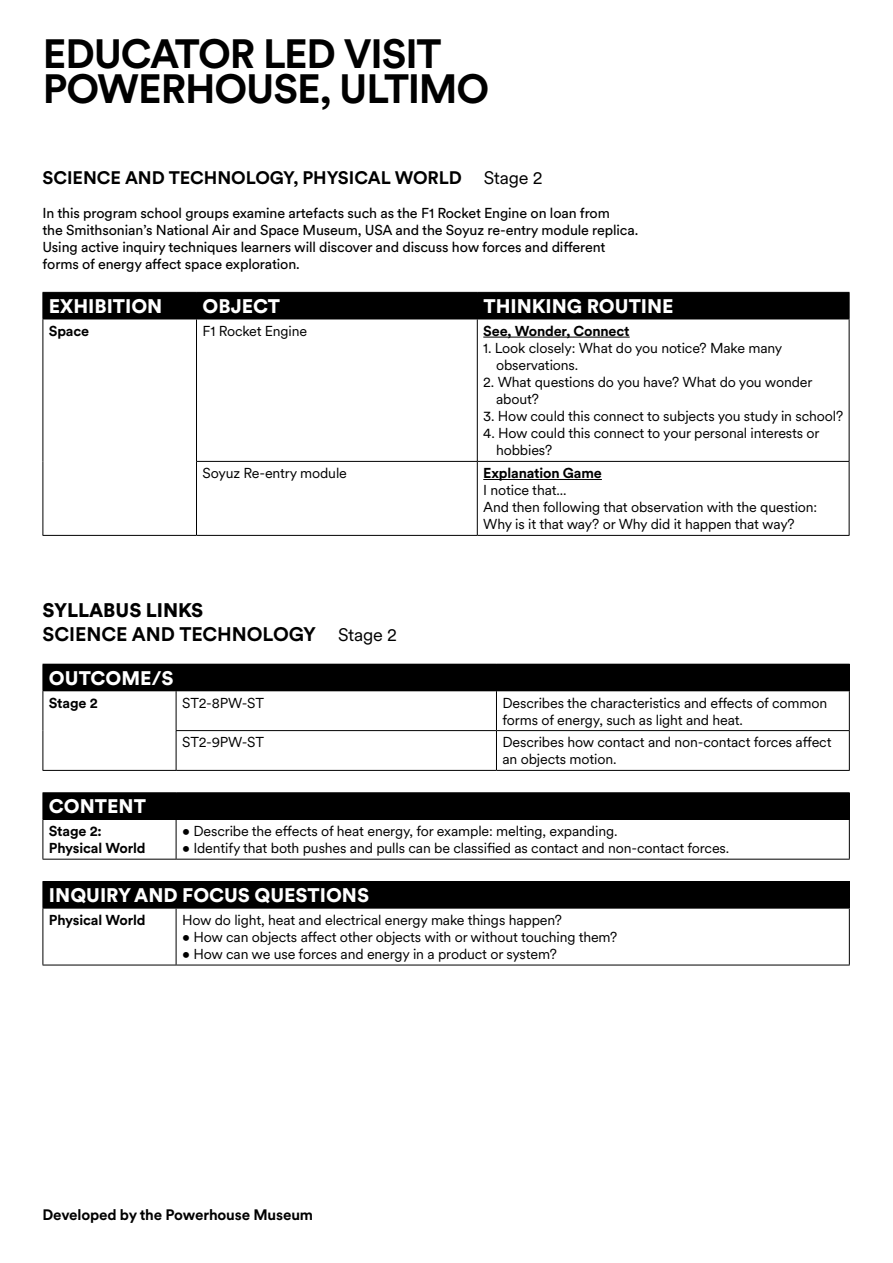
<style>
.page{position:relative;width:893px;height:1263px;background:#fff}
.page>*{position:absolute;margin:0;border:0;box-sizing:border-box;transform-origin:0 0}
.Title_27_23pt{font:700 40.5px/34.5px "Circular XX";letter-spacing:-.03em;color:#000}
.Subhead_13pt{font:900 19.5px "Circular XX";color:#fff}
.t1{font:700 19.5px/23.4px "Circular XX";letter-spacing:-.005em;color:#000}
.t2{font:700 18px "Circular XX";letter-spacing:-.005em;color:#000}
.t3{font:700 15px "Circular XX";letter-spacing:-.01em;color:#000}
.Bodytext_9_5pt{font:14.25px/17.1px "Circular XX";letter-spacing:-.01em;color:#000}
.Bodytext_9_5pt-2{font:14.25px/17.1px "Circular XX";letter-spacing:-.01em;color:#000}
.Bodytext_9_5pt-3{font:700 14.25px/17.1px "Circular XX";letter-spacing:-.01em;color:#000}
.s1{font-weight:400}
.s2{font-weight:900}
.s3{font-weight:400;font-size:18px}
</style>
<div class="page">
<div style="left:43px;top:292px;width:807px;height:27px;background:#000"></div>
<hr style="left:43px;top:319px;width:153px;height:1px;background:#000">
<hr style="left:43px;top:319px;width:1px;height:142px;background:#000">
<hr style="left:43px;top:461px;width:1px;height:74px;background:#000">
<hr style="left:43px;top:535px;width:153px;height:1px;background:#000">
<hr style="left:196px;top:319px;width:281px;height:1px;background:#000">
<hr style="left:196px;top:319px;width:1px;height:142px;background:#000">
<hr style="left:477px;top:319px;width:372px;height:1px;background:#000">
<hr style="left:477px;top:319px;width:1px;height:142px;background:#000">
<hr style="left:849px;top:319px;width:1px;height:142px;background:#000">
<hr style="left:196px;top:461px;width:281px;height:1px;background:#000">
<hr style="left:196px;top:462px;width:1px;height:73px;background:#000">
<hr style="left:477px;top:461px;width:372px;height:1px;background:#000">
<hr style="left:477px;top:462px;width:1px;height:73px;background:#000">
<hr style="left:849px;top:462px;width:1px;height:73px;background:#000">
<hr style="left:196px;top:535px;width:281px;height:1px;background:#000">
<hr style="left:477px;top:535px;width:372px;height:1px;background:#000">
<hr style="left:483px;top:337px;width:147px;height:1px;background:#000">
<hr style="left:483px;top:479px;width:119px;height:1px;background:#000">
<div style="left:43px;top:664px;width:806px;height:27px;background:#000"></div>
<svg style="left:849px;top:664px;width:1px;height:26px"></svg>
<hr style="left:43px;top:691px;width:1px;height:40px;background:#000">
<hr style="left:43px;top:731px;width:1px;height:39px;background:#000">
<hr style="left:43px;top:770px;width:133px;height:1px;background:#000">
<hr style="left:176px;top:691px;width:1px;height:39px;background:#000">
<hr style="left:496px;top:690px;width:354px;height:1px;background:#000">
<hr style="left:496px;top:691px;width:1px;height:39px;background:#000">
<hr style="left:849px;top:691px;width:1px;height:39px;background:#000">
<hr style="left:176px;top:730px;width:320px;height:1px;background:#000">
<hr style="left:176px;top:731px;width:1px;height:39px;background:#000">
<hr style="left:496px;top:730px;width:354px;height:1px;background:#000">
<hr style="left:496px;top:731px;width:1px;height:39px;background:#000">
<hr style="left:849px;top:731px;width:1px;height:39px;background:#000">
<hr style="left:176px;top:770px;width:320px;height:1px;background:#000">
<hr style="left:496px;top:770px;width:354px;height:1px;background:#000">
<div style="left:43px;top:793px;width:806px;height:26px;background:#000"></div>
<hr style="left:43px;top:792px;width:133px;height:1px;background:#000">
<hr style="left:176px;top:792px;width:674px;height:1px;background:#000">
<svg style="left:849px;top:793px;width:1px;height:26px"></svg>
<hr style="left:43px;top:819px;width:133px;height:1px;background:#000">
<hr style="left:43px;top:820px;width:1px;height:39px;background:#000">
<hr style="left:176px;top:819px;width:674px;height:1px;background:#000">
<hr style="left:176px;top:820px;width:1px;height:39px;background:#000">
<hr style="left:849px;top:820px;width:1px;height:39px;background:#000">
<hr style="left:43px;top:859px;width:133px;height:1px;background:#000">
<hr style="left:176px;top:859px;width:674px;height:1px;background:#000">
<div style="left:43px;top:881px;width:806px;height:27px;background:#000"></div>
<hr style="left:176px;top:881px;width:674px;height:1px;background:#000">
<svg style="left:849px;top:882px;width:1px;height:26px"></svg>
<hr style="left:43px;top:908px;width:133px;height:1px;background:#000">
<hr style="left:43px;top:908px;width:1px;height:57px;background:#000">
<hr style="left:176px;top:908px;width:674px;height:1px;background:#000">
<hr style="left:176px;top:908px;width:1px;height:57px;background:#000">
<hr style="left:849px;top:908px;width:1px;height:57px;background:#000">
<hr style="left:43px;top:965px;width:133px;height:1px;background:#000">
<hr style="left:176px;top:965px;width:674px;height:1px;background:#000">
<p class="Title_27_23pt" style="left:43px;top:35px;width:448px">EDUCATOR LED VISIT<br>POWERHOUSE, ULTIMO</p>
<p class="t2" style="left:43px;top:165px;width:502px">SCIENCE AND TECHNOLOGY, PHYSICAL WORLD <span class="s1">Stage 2</span></p>
<p class="Bodytext_9_5pt-2" style="left:43px;top:204px;width:597px">In this program school groups examine artefacts such as the F1 Rocket Engine on loan from<br>the Smithsonian’s National Air and Space Museum, USA and the Soyuz re-entry module replica.<br>Using active inquiry techniques learners will discover and discuss how forces and different forms of energy affect space exploration.</p>
<p class="Subhead_13pt" style="left:49px;top:292px;width:115px">EXHIBITION</p>
<p class="Subhead_13pt" style="left:203px;top:292px;width:79px">OBJECT</p>
<p class="Subhead_13pt" style="left:483px;top:292px;width:192px">THINKING ROUTINE</p>
<p class="Bodytext_9_5pt-3" style="left:49px;top:321px;width:42px">Space</p>
<p class="Bodytext_9_5pt" style="left:202px;top:322px;width:106px">F1 Rocket Engine</p>
<p class="Bodytext_9_5pt-3" style="left:483px;top:321px;width:148px">See, Wonder, Connect</p>
<p class="Bodytext_9_5pt" style="left:496px;top:339px;width:288px;text-indent:-13px">1. Look closely: What do you notice? Make many observations.</p>
<p class="Bodytext_9_5pt" style="left:496px;top:373px;width:318px;text-indent:-13px">2. What questions do you have? What do you wonder about?</p>
<p class="Bodytext_9_5pt" style="left:483px;top:407px;width:361px">3. How could this connect to subjects you study in school?</p>
<p class="Bodytext_9_5pt" style="left:496px;top:424px;width:325px;text-indent:-13px">4. How could this connect to your personal interests or hobbies?</p>
<p class="Bodytext_9_5pt" style="left:202px;top:464px;width:146px">Soyuz Re-entry module</p>
<p class="Bodytext_9_5pt-3" style="left:483px;top:464px;width:120px">Explanation Game</p>
<p class="Bodytext_9_5pt" style="left:483px;top:481px;width:85px">I notice that...</p>
<p class="Bodytext_9_5pt" style="left:483px;top:498px;width:335px">And then following that observation with the question:</p>
<p class="Bodytext_9_5pt" style="left:483px;top:515px;width:313px">Why is it that way? or Why did it happen that way?</p>
<p class="t1" style="left:43px;top:598px;width:356px"><span class="s2">SYLLABUS LINKS<br></span>SCIENCE AND TECHNOLOGY <span class="s3">Stage 2</span></p>
<p class="Subhead_13pt" style="left:49px;top:664px;width:126px">OUTCOME/S</p>
<p class="Bodytext_9_5pt-3" style="left:49px;top:693px;width:50px">Stage 2</p>
<p class="Bodytext_9_5pt" style="left:182px;top:693px;width:84px">ST2-8PW-ST</p>
<p class="Bodytext_9_5pt" style="left:502px;top:693px;width:326px">Describes the characteristics and effects of common forms of energy, such as light and heat.</p>
<p class="Bodytext_9_5pt" style="left:182px;top:733px;width:84px">ST2-9PW-ST</p>
<p class="Bodytext_9_5pt" style="left:502px;top:733px;width:331px">Describes how contact and non-contact forces affect an objects motion.</p>
<p class="Subhead_13pt" style="left:49px;top:793px;width:98px">CONTENT</p>
<p class="Bodytext_9_5pt-3" style="left:49px;top:822px;width:98px">Stage 2:<br>Physical World</p>
<p class="Bodytext_9_5pt" style="left:182px;top:822px;width:437px">• Describe the effects of heat energy, for example: melting, expanding.</p>
<p class="Bodytext_9_5pt" style="left:182px;top:839px;width:549px">• Identify that both pushes and pulls can be classified as contact and non-contact forces.</p>
<p class="Subhead_13pt" style="left:49px;top:882px;width:322px">INQUIRY AND FOCUS QUESTIONS</p>
<p class="Bodytext_9_5pt-3" style="left:49px;top:911px;width:98px">Physical World</p>
<p class="Bodytext_9_5pt" style="left:182px;top:911px;width:381px">How do light, heat and electrical energy make things happen?</p>
<p class="Bodytext_9_5pt" style="left:182px;top:928px;width:437px">• How can objects affect other objects with or without touching them?</p>
<p class="Bodytext_9_5pt" style="left:182px;top:945px;width:376px">• How can we use forces and energy in a product or system?</p>
<p class="t3" style="left:43px;top:1205px;width:272px">Developed by the Powerhouse Museum</p>
</div>
